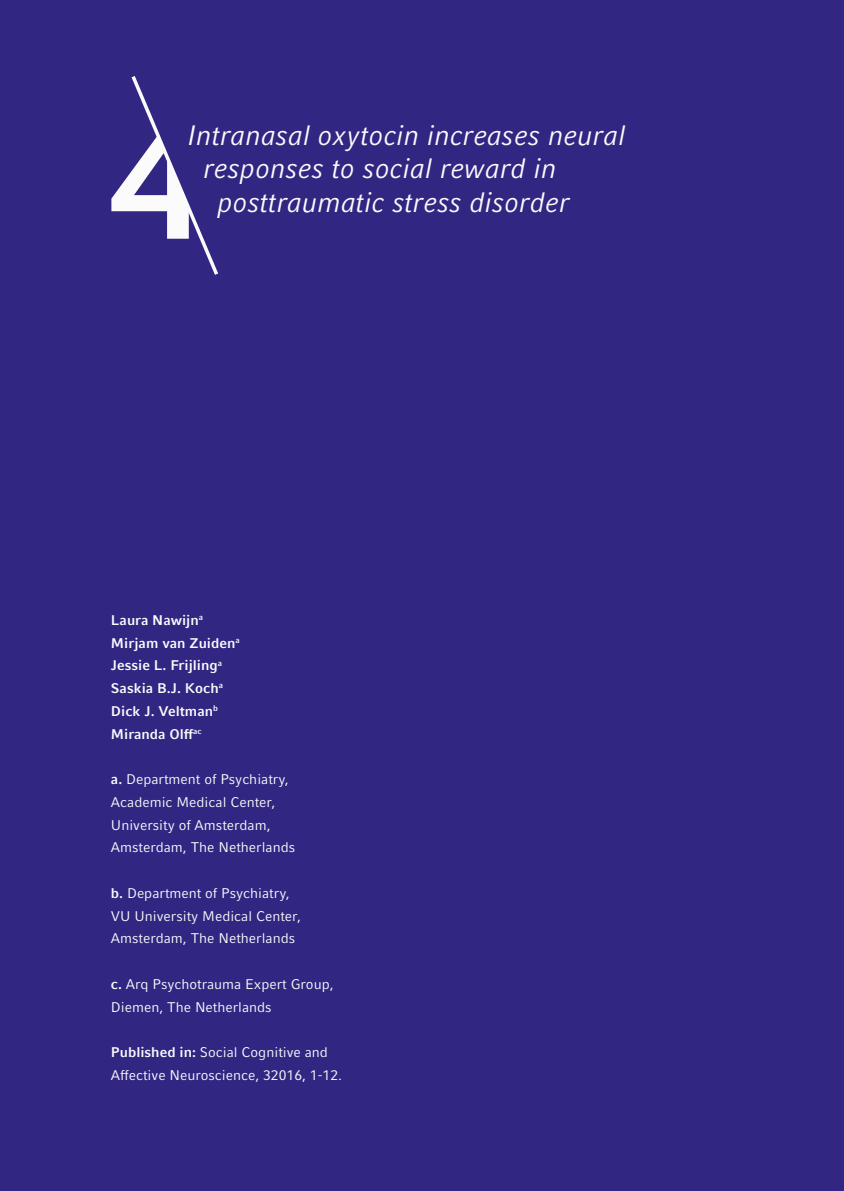
<style>
.page{position:relative;width:844px;height:1191px;background:#fff}
.page>*{position:absolute;margin:0;border:0;box-sizing:border-box;transform-origin:0 0}
.t1{font:700 175px "Compatil Fact LT Pro";color:#fbfbfb}
.t2{font:italic 28px "Compatil Fact LT Pro";color:#fbfbfb}
.t3{font:14px/22.8px "Compatil Fact LT Pro";color:#fbfbfb}
.t4{font:700 14px/22.8px "Compatil Fact LT Pro";color:#fbfbfb}
.s1{font-weight:700}
</style>
<div class="page">
<div style="left:0;top:0;width:843px;height:1191px;background:#312783"></div>
<svg style="left:131px;top:76px;width:87px;height:199px"></svg>
<h1 class="t1" style="left:110px;top:75px;width:99px">4</h1>
<h2 class="t2" style="left:188px;top:119px;width:439px">Intranasal oxytocin increases neural</h2>
<h2 class="t2" style="left:204px;top:152px;width:354px">responses to social reward in</h2>
<h2 class="t2" style="left:218px;top:186px;width:354px">posttraumatic stress disorder</h2>
<p class="t4" style="left:111px;top:608px;width:130px">Laura Nawijn<sup>a<br></sup>Mirjam van Zuiden<sup>a<br></sup>Jessie L. Frijling<sup>a<br></sup>Saskia B.J. Koch<sup>a<br></sup>Dick J. Veltman<sup>b<br></sup>Miranda Olff<sup>ac</sup></p>
<p class="t3" style="left:111px;top:768px;width:186px"><span class="s1">a.</span> Department of Psychiatry,<br>Academic Medical Center,<br>University of Amsterdam,<br>Amsterdam, The Netherlands</p>
<p class="t3" style="left:111px;top:881px;width:191px"><span class="s1">b.</span> Department of Psychiatry,<br>VU University Medical Center,<br>Amsterdam, The Netherlands</p>
<p class="t3" style="left:111px;top:972px;width:224px"><span class="s1">c.</span> Arq Psychotrauma Expert Group,<br>Diemen, The Netherlands</p>
<p class="t3" style="left:111px;top:1041px;width:232px"><span class="s1">Published in:</span> Social Cognitive and<br>Affective Neuroscience, 32016, 1-12.</p>
</div>
